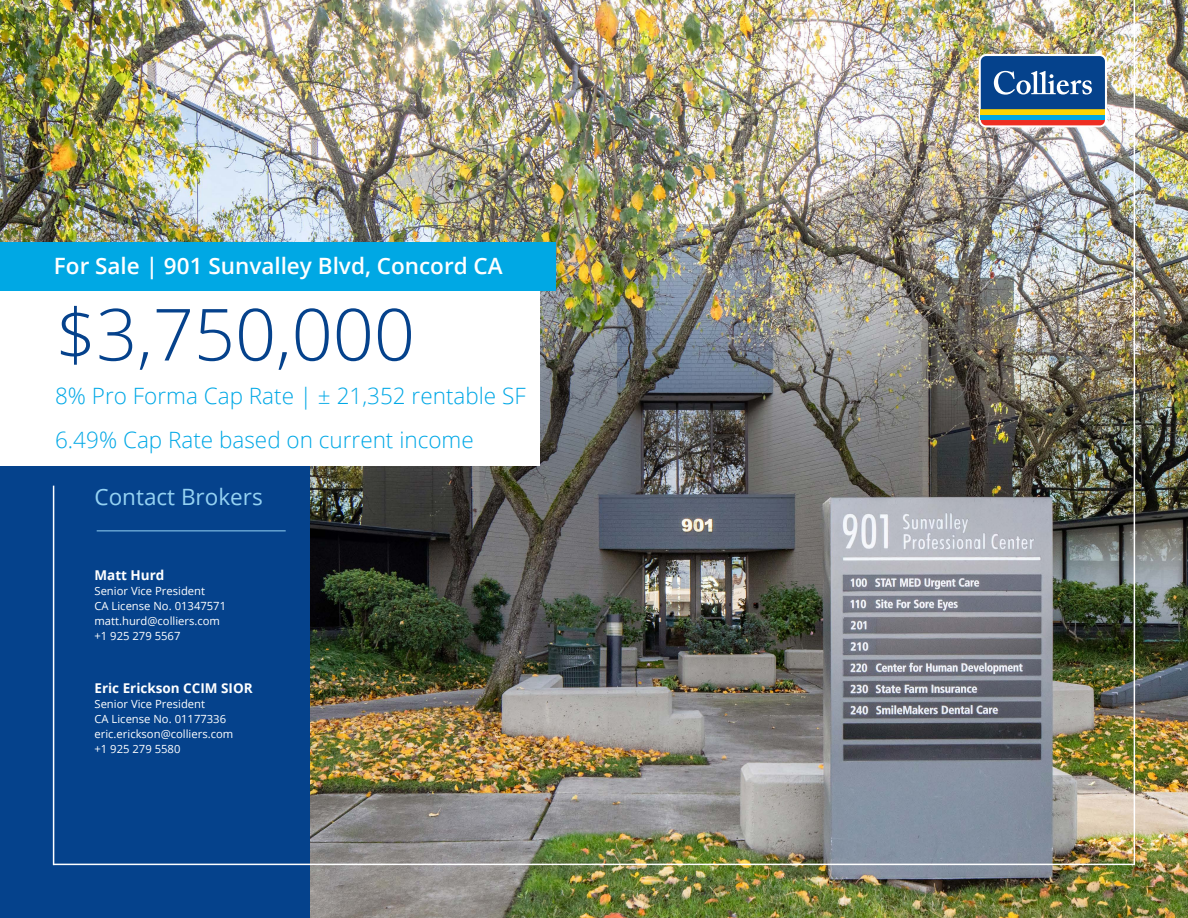
<style>
.page{position:relative;width:1188px;height:918px;background:#fff}
.page>*{position:absolute;margin:0;border:0;box-sizing:border-box;transform-origin:0 0}
.t1{font:300 72px "Open Sans";color:#05428c}
.t2{font:300 22.5px "Open Sans";color:#00a8e6}
.t3{font:600 22.5px "Open Sans";color:#fff}
.t4{font:22.5px "Open Sans";color:#95d2f2}
.t5{font:700 13.5px "Open Sans";color:#fff}
.t6{font:11.25px "Open Sans";color:#fff}
</style>
<div class="page">
<img style="left:0;top:0;width:1188px;height:918px">
<svg style="left:979px;top:54px;width:128px;height:73px"></svg>
<div style="left:981px;top:115px;width:124px;height:5px;background:#00a8e4"></div>
<div style="left:981px;top:109px;width:124px;height:6px;background:#fed503"></div>
<svg style="left:981px;top:120px;width:124px;height:5px"></svg>
<svg style="left:981px;top:56px;width:124px;height:53px;background:#205698"></svg>
<div style="left:0;top:287px;width:540px;height:179px;background:#fff"></div>
<div style="left:0;top:242px;width:556px;height:49px;background:#00a8e4"></div>
<div style="left:0;top:466px;width:310px;height:452px;background:#05428c"></div>
<hr style="left:97px;top:530px;width:189px;height:1px;background:#95d2f2">
<hr style="left:53px;top:486px;width:1px;height:379px;background:#fff">
<hr style="left:53px;top:864px;width:1081px;height:1px;background:#fff">
<hr style="left:1134px;top:0;width:1px;height:865px;background:#fff">
<p class="t3" style="left:54px;top:251px;width:450px">For Sale | 901 Sunvalley Blvd, Concord CA</p>
<p class="t1" style="left:55px;top:285px;width:361px">$3,750,000</p>
<p class="t2" style="left:55px;top:380px;width:472px">8% Pro Forma Cap Rate | ± 21,352 rentable SF</p>
<p class="t2" style="left:55px;top:424px;width:420px">6.49% Cap Rate based on current income</p>
<p class="t4" style="left:94px;top:481px;width:170px">Contact Brokers</p>
<p class="t5" style="left:94px;top:565px;width:71px">Matt Hurd</p>
<p class="t6" style="left:94px;top:583px;width:112px">Senior Vice President</p>
<p class="t6" style="left:94px;top:598px;width:133px">CA License No. 01347571</p>
<p class="t6" style="left:94px;top:613px;width:127px">matt.hurd@colliers.com</p>
<p class="t6" style="left:94px;top:628px;width:87px">+1 925 279 5567</p>
<p class="t5" style="left:94px;top:679px;width:160px">Eric Erickson CCIM SIOR</p>
<p class="t6" style="left:94px;top:696px;width:112px">Senior Vice President</p>
<p class="t6" style="left:94px;top:711px;width:133px">CA License No. 01177336</p>
<p class="t6" style="left:94px;top:726px;width:140px">eric.erickson@colliers.com</p>
<p class="t6" style="left:94px;top:741px;width:87px">+1 925 279 5580</p>
</div>
